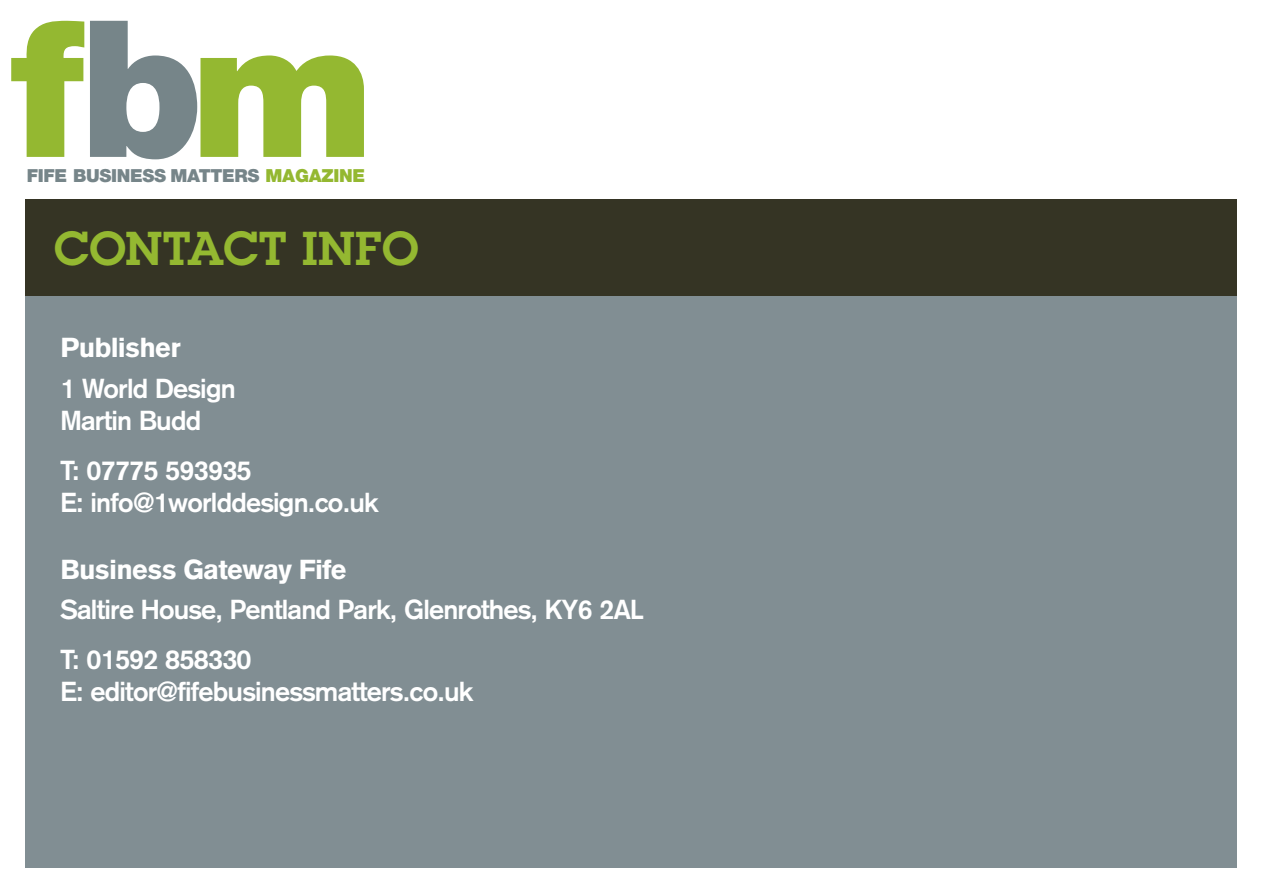
<style>
.page{position:relative;width:1263px;height:893px;background:#fff}
.page>*{position:absolute;margin:0;border:0;box-sizing:border-box;transform-origin:0 0}
.t1{font:900 190.5px "Helvetica Neue";color:#94b831}
.t2{font:600 46.5px "Lubalin Graph";color:#94b831}
.t3{font:700 27px/32.4px "Akzidenz Grotesk";letter-spacing:-.03em;color:#fff}
.t4{font:900 27px "Akzidenz Grotesk";letter-spacing:-.03em;color:#fff}
.t5{font:900 18px "Helvetica Neue";letter-spacing:-.015em;color:#768589}
.s1{color:#768589}
.s2{color:#94b831}
</style>
<div class="page">
<div style="left:26px;top:199px;width:1211px;height:97px;background:#353424"></div>
<div style="left:26px;top:296px;width:1211px;height:571px;background:#818e93"></div>
<h1 class="t1" style="left:10px;top:21px;width:365px">f<span class="s1">b</span>m</h1>
<p class="t5" style="left:27px;top:169px;width:340px">FIFE BUSINESS MATTERS <span class="s2">MAGAZINE</span></p>
<h2 class="t2" style="left:54px;top:232px;width:366px">CONTACT INFO</h2>
<p class="t4" style="left:60px;top:337px;width:122px">Publisher</p>
<p class="t3" style="left:60px;top:374px;width:177px">1 World Design<br>Martin Budd</p>
<p class="t3" style="left:60px;top:456px;width:320px">T: 07775 593935<br>E: info@1worlddesign.co.uk</p>
<p class="t4" style="left:60px;top:559px;width:288px">Business Gateway Fife</p>
<p class="t3" style="left:60px;top:587px;width:585px;line-height:49.3px">Saltire House, Pentland Park, Glenrothes, KY6 2AL<br>T: 01592 858330</p>
<p class="t3" style="left:60px;top:677px;width:414px">E: editor@fifebusinessmatters.co.uk</p>
</div>
